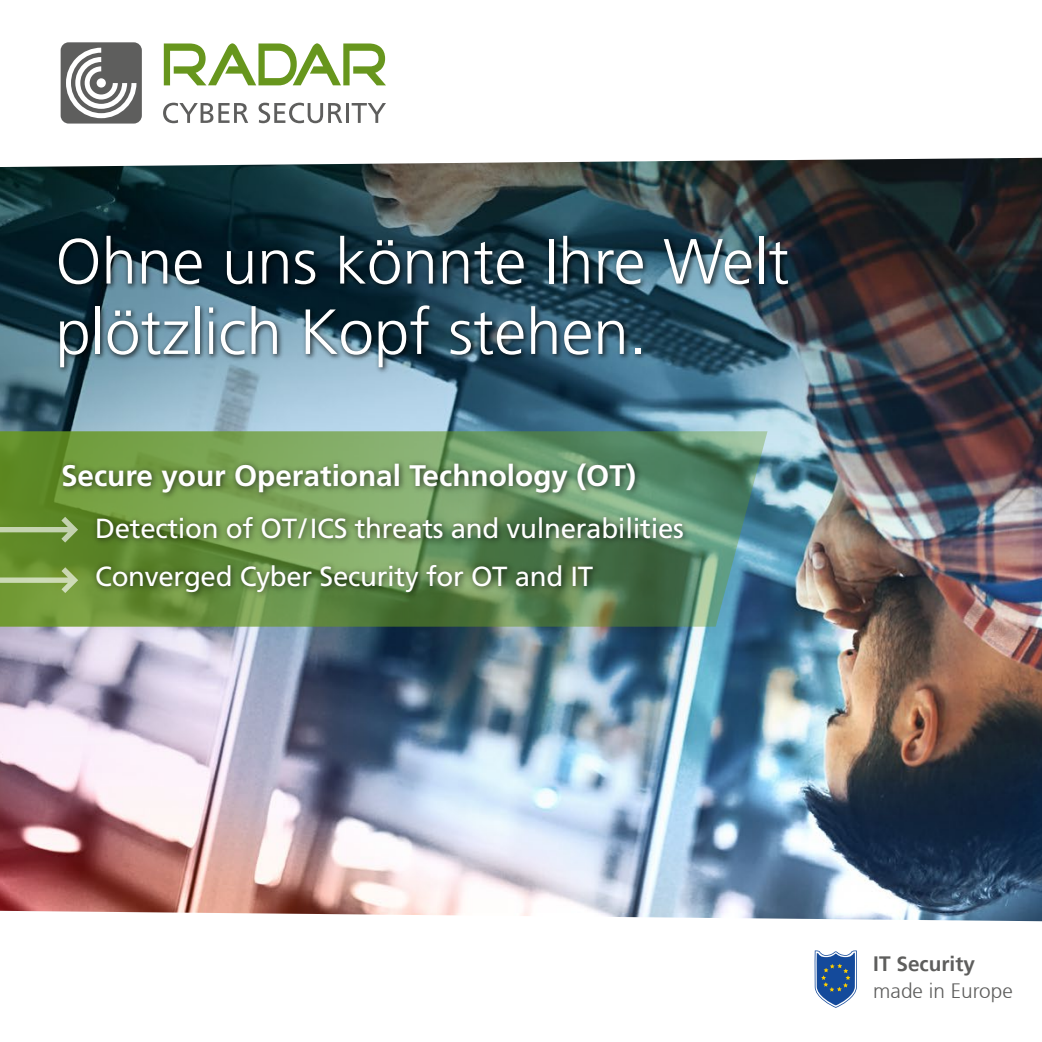
<style>
.page{position:relative;width:1042px;height:1042px;background:#fff}
.page>*{position:absolute;margin:0;border:0;box-sizing:border-box;transform-origin:0 0}
.t1{font:300 63.7px/70.4px "Frutiger LT Pro";color:#fff}
.t2{font:700 29.75px "Frutiger LT Pro";color:#fff}
.t3{font:27.65px/47.8px "Frutiger LT Pro";letter-spacing:-.01em;color:#fff}
.t4{font:300 20.82px "Frutiger 45";color:#5e5e5d}
.t5{font:700 20.82px "Frutiger 65";color:#5e5e5d}
</style>
<div class="page">
<img style="left:0;top:167px;width:1042px;height:744px">
<svg style="left:7px;top:43px;width:1035px;height:124px"></svg>
<svg style="left:0;top:431px;width:767px;height:196px;background:#618c57"></svg>
<img style="left:53px;top:453px;width:593px;height:50px">
<img style="left:87px;top:506px;width:607px;height:49px">
<img style="left:87px;top:554px;width:516px;height:49px">
<svg style="left:0;top:517px;width:78px;height:25px;background:#7a9c4c"></svg>
<svg style="left:0;top:567px;width:78px;height:26px;background:#8aaa57"></svg>
<img style="left:50px;top:223px;width:766px;height:156px">
<svg style="left:23px;top:911px;width:1019px;height:11px"></svg>
<svg style="left:814px;top:950px;width:43px;height:58px"></svg>
<svg style="left:164px;top:43px;width:222px;height:42px"></svg>
<div style="left:61px;top:42px;width:81px;height:82px;background:#5e5e5d;border-radius:8px"></div>
<svg style="left:66px;top:48px;width:70px;height:70px"></svg>
<div style="left:97px;top:78px;width:9px;height:10px;background:#fff;border-radius:50%"></div>
<svg style="left:163px;top:103px;width:85px;height:20px"></svg>
<svg style="left:259px;top:103px;width:83px;height:20px"></svg>
<hr style="left:346px;top:103px;width:3px;height:20px;background:#5e5e5d">
<svg style="left:352px;top:103px;width:34px;height:20px"></svg>
<h1 class="t1" style="left:55px;top:227px;width:735px">Ohne uns könnte Ihre Welt plötzlich Kopf stehen.</h1>
<p class="t2" style="left:61px;top:458px;width:576px">Secure your Operational Technology (OT)</p>
<p class="t3" style="left:95px;top:505px;width:590px">Detection of OT/ICS threats and vulnerabilities<br>Converged Cyber Security for OT and IT</p>
<p class="t5" style="left:873px;top:951px;width:103px">IT Security</p>
<p class="t4" style="left:873px;top:979px;width:141px">made in Europe</p>
</div>
